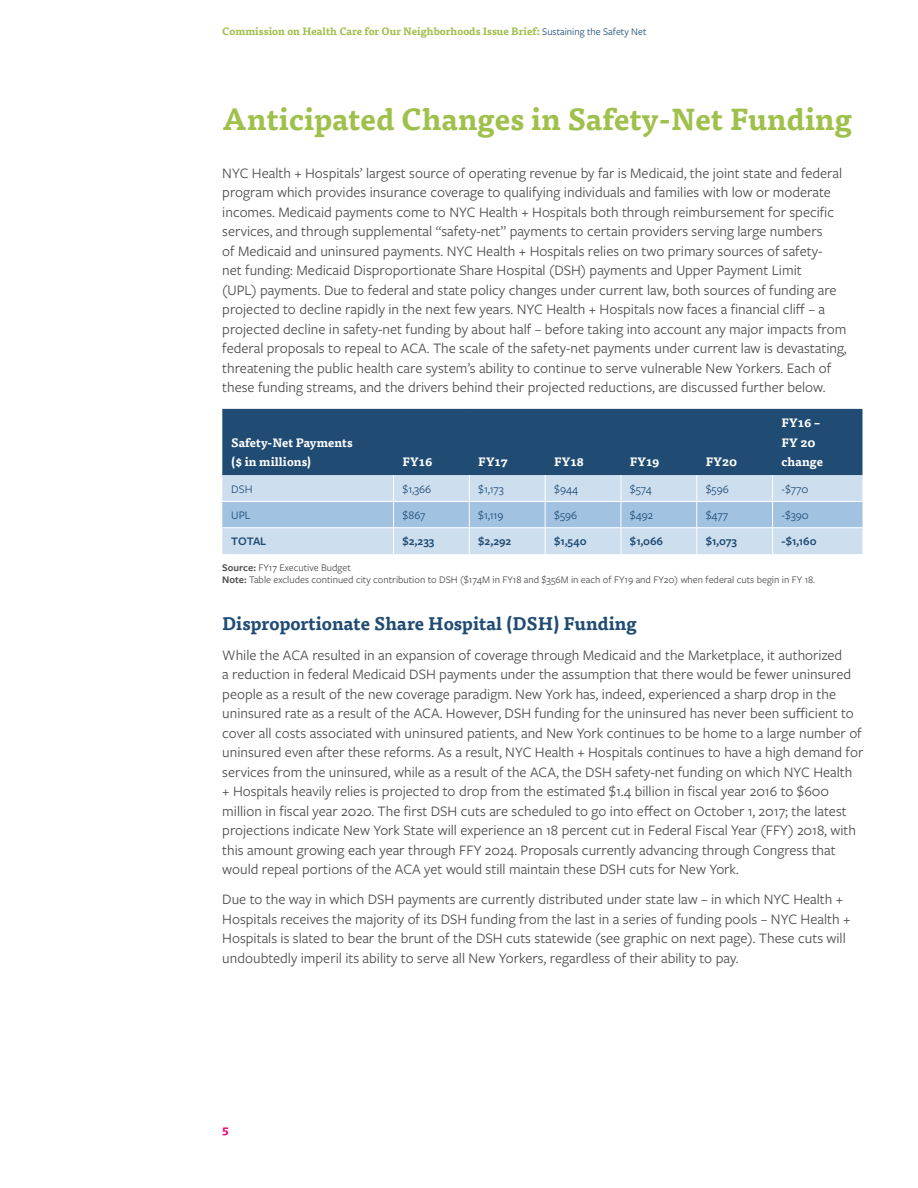
<style>
.page{position:relative;width:918px;height:1188px;background:#fff}
.page>*{position:absolute;margin:0;border:0;box-sizing:border-box;transform-origin:0 0}
.t1{font:700 30px "Tisa Pro";color:#a0c04c}
.t2{font:700 18px "Tisa Pro";color:#204c74}
.t3{font:15px/19.5px "Freight Sans Pro";color:#4b4c4d}
.t4{font:700 12px/19.5px "Tisa Pro";color:#fff}
.t5{font:12px "Freight Sans Pro";color:#204c74}
.t6{font:600 12px "Freight Sans Pro";color:#204c74}
.t7{font:700 12px "Tisa Pro";color:#ed0274}
.t8{font:10.5px/12px "Freight Sans Pro";color:#4b4c4d}
.t9{font:700 10.5px "Tisa Pro";color:#a0c04c}
.s1{font-family:"Freight Sans Pro";font-weight:400;color:#204c74}
.s2{font-weight:600}
</style>
<div class="page">
<svg style="left:222px;top:409px;width:640px;height:145px;background:#7797b5"></svg>
<p class="t9" style="left:222px;top:22px;width:426px">Commission on Health Care for Our Neighborhoods Issue Brief: <span class="s1">Sustaining the Safety Net</span></p>
<h1 class="t1" style="left:222px;top:95px;width:631px">Anticipated Changes in Safety-Net Funding</h1>
<p class="t3" style="left:222px;top:163px;width:626px">NYC Health + Hospitals’ largest source of operating revenue by far is Medicaid, the joint state and federal program which provides insurance coverage to qualifying individuals and families with low or moderate incomes. Medicaid payments come to NYC Health + Hospitals both through reimbursement for specific services, and through supplemental “safety-net” payments to certain providers serving large numbers<br>of Medicaid and uninsured payments. NYC Health + Hospitals relies on two primary sources of safety-<br>net funding: Medicaid Disproportionate Share Hospital (DSH) payments and Upper Payment Limit<br>(UPL) payments. Due to federal and state policy changes under current law, both sources of funding are projected to decline rapidly in the next few years. NYC Health + Hospitals now faces a financial cliff – a projected decline in safety-net funding by about half – before taking into account any major impacts from federal proposals to repeal to ACA. The scale of the safety-net payments under current law is devastating, threatening the public health care system’s ability to continue to serve vulnerable New Yorkers. Each of these funding streams, and the drivers behind their projected reductions, are discussed further below.</p>
<p class="t4" style="left:231px;top:432px;width:123px">Safety-Net Payments ($ in millions)</p>
<p class="t4" style="left:403px;top:452px;width:31px">FY16</p>
<p class="t4" style="left:478px;top:452px;width:31px">FY17</p>
<p class="t4" style="left:554px;top:452px;width:32px">FY18</p>
<p class="t4" style="left:630px;top:452px;width:31px">FY19</p>
<p class="t4" style="left:706px;top:452px;width:33px">FY20</p>
<p class="t4" style="left:782px;top:413px;width:43px">FY16 –<br>FY 20 change</p>
<p class="t5" style="left:231px;top:481px;width:23px">DSH</p>
<p class="t5" style="left:403px;top:481px;width:30px">$1,366</p>
<p class="t5" style="left:478px;top:481px;width:27px">$1,173</p>
<p class="t5" style="left:554px;top:481px;width:26px">$944</p>
<p class="t5" style="left:630px;top:481px;width:24px">$574</p>
<p class="t5" style="left:706px;top:481px;width:24px">$596</p>
<p class="t5" style="left:782px;top:481px;width:28px">-$770</p>
<p class="t5" style="left:231px;top:507px;width:21px">UPL</p>
<p class="t5" style="left:403px;top:507px;width:24px">$867</p>
<p class="t5" style="left:478px;top:507px;width:27px">$1,119</p>
<p class="t5" style="left:554px;top:507px;width:24px">$596</p>
<p class="t5" style="left:630px;top:507px;width:25px">$492</p>
<p class="t5" style="left:706px;top:507px;width:24px">$477</p>
<p class="t5" style="left:782px;top:507px;width:29px">-$390</p>
<p class="t6" style="left:231px;top:533px;width:37px">TOTAL</p>
<p class="t6" style="left:403px;top:533px;width:33px">$2,233</p>
<p class="t6" style="left:478px;top:533px;width:35px">$2,292</p>
<p class="t6" style="left:554px;top:533px;width:34px">$1,540</p>
<p class="t6" style="left:630px;top:533px;width:35px">$1,066</p>
<p class="t6" style="left:706px;top:533px;width:33px">$1,073</p>
<p class="t6" style="left:782px;top:533px;width:37px">-$1,160</p>
<p class="t8" style="left:222px;top:561px;width:594px"><span class="s2">Source:</span> FY17 Executive Budget<br><span class="s2">Note:</span> Table excludes continued city contribution to DSH ($174M in FY18 and $356M in each of FY19 and FY20) when federal cuts begin in FY 18.</p>
<p class="t2" style="left:222px;top:609px;width:416px">Disproportionate Share Hospital (DSH) Funding</p>
<p class="t3" style="left:222px;top:645px;width:643px">While the ACA resulted in an expansion of coverage through Medicaid and the Marketplace, it authorized<br>a reduction in federal Medicaid DSH payments under the assumption that there would be fewer uninsured people as a result of the new coverage paradigm. New York has, indeed, experienced a sharp drop in the uninsured rate as a result of the ACA. However, DSH funding for the uninsured has never been sufficient to cover all costs associated with uninsured patients, and New York continues to be home to a large number of uninsured even after these reforms. As a result, NYC Health + Hospitals continues to have a high demand for services from the uninsured, while as a result of the ACA, the DSH safety-net funding on which NYC Health<br>+ Hospitals heavily relies is projected to drop from the estimated $1.4 billion in fiscal year 2016 to $600 million in fiscal year 2020. The first DSH cuts are scheduled to go into effect on October 1, 2017; the latest projections indicate New York State will experience an 18 percent cut in Federal Fiscal Year (FFY) 2018, with this amount growing each year through FFY 2024. Proposals currently advancing through Congress that would repeal portions of the ACA yet would still maintain these DSH cuts for New York.</p>
<p class="t3" style="left:222px;top:889px;width:630px">Due to the way in which DSH payments are currently distributed under state law – in which NYC Health + Hospitals receives the majority of its DSH funding from the last in a series of funding pools – NYC Health + Hospitals is slated to bear the brunt of the DSH cuts statewide (see graphic on next page). These cuts will undoubtedly imperil its ability to serve all New Yorkers, regardless of their ability to pay.</p>
<p class="t7" style="left:222px;top:1120px;width:8px">5</p>
</div>
